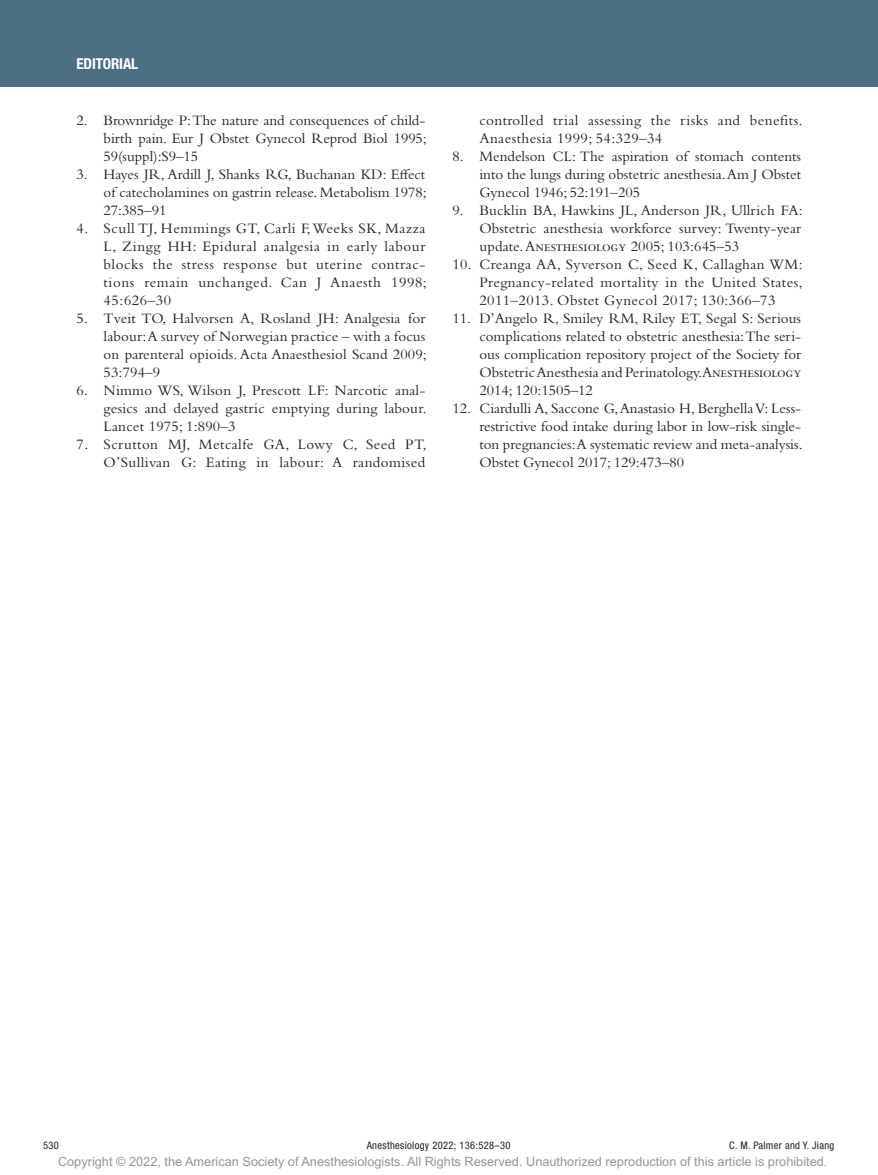
<style>
.page{position:relative;width:878px;height:1175px;background:#fff}
.page>*{position:absolute;margin:0;border:0;box-sizing:border-box;transform-origin:0 0}
.t1{font:15px/18px "Bembo Std";letter-spacing:.01em;color:#231f20;text-align:justify}
.t2{font:15px/18px "Bembo Std";letter-spacing:.03em;color:#231f20;text-align:right}
.t3{font:700 condensed 15px "Helvetica Neue LT Std";letter-spacing:-.01em;color:#fff}
.t4{font:12.75px "Arial MT Std";color:#939598}
.t5{font:condensed 10.5px "Helvetica Neue LT Std";letter-spacing:.03em;color:#231f20}
</style>
<div class="page">
<div style="left:0;top:0;width:878px;height:86px;background:#4d6f84"></div>
<p class="t3" style="left:77px;top:54px;width:63px">EDITORIAL</p>
<p class="t1" style="left:104px;top:111px;width:325px;text-indent:-27px">2. Brownridge P: The nature and consequences of child&shy;birth pain. Eur J Obstet Gynecol Reprod Biol 1995; 59(suppl):S9–15</p>
<p class="t1" style="left:104px;top:165px;width:325px;text-indent:-27px">3. Hayes JR, Ardill J, Shanks RG, Buchanan KD: Effect of catecholamines on gastrin release. Metabolism 1978; 27:385–91</p>
<p class="t1" style="left:104px;top:219px;width:325px;text-indent:-27px">4. Scull TJ, Hemmings GT, Carli F, Weeks SK, Mazza L, Zingg HH: Epidural analgesia in early labour blocks the stress response but uterine contrac&shy;tions remain unchanged. Can J Anaesth 1998; 45:626–30</p>
<p class="t1" style="left:104px;top:309px;width:325px;text-indent:-27px">5. Tveit TO, Halvorsen A, Rosland JH: Analgesia for labour: A survey of Norwegian practice – with a focus on parenteral opioids. Acta Anaesthesiol Scand 2009; 53:794–9</p>
<p class="t1" style="left:104px;top:381px;width:325px;text-indent:-27px">6. Nimmo WS, Wilson J, Prescott LF: Narcotic anal&shy;gesics and delayed gastric emptying during labour.<br>Lancet 1975; 1:890–3</p>
<p class="t2" style="left:77px;top:435px;width:352px">7. Scrutton MJ, Metcalfe GA, Lowy C, Seed PT,<br>O’Sullivan G: Eating in labour: A randomised</p>
<p class="t2" style="left:479px;top:111px;width:325px;text-align:left">controlled trial assessing the risks and benefits.<br>Anaesthesia 1999; 54:329–34</p>
<p class="t1" style="left:479px;top:147px;width:323px;text-indent:-27px">8. Mendelson CL: The aspiration of stomach contents into the lungs during obstetric anesthesia. Am J Obstet Gynecol 1946; 52:191–205</p>
<p class="t1" style="left:479px;top:201px;width:325px;text-indent:-27px">9. Bucklin BA, Hawkins JL, Anderson JR, Ullrich FA:<br>Obstetric anesthesia workforce survey: Twenty-year update. Anesthesiology 2005; 103:645–53</p>
<p class="t1" style="left:479px;top:255px;width:325px;text-indent:-27px">10. Creanga AA, Syverson C, Seed K, Callaghan WM:<br>Pregnancy-related mortality in the United States, 2011–2013. Obstet Gynecol 2017; 130:366–73</p>
<p class="t1" style="left:479px;top:309px;width:323px;text-indent:-27px">11. D’Angelo R, Smiley RM, Riley ET, Segal S: Serious complications related to obstetric anesthesia: The seri&shy;ous complication repository project of the Society for Obstetric Anesthesia and Perinatology.Anesthesiology 2014; 120:1505–12</p>
<p class="t1" style="left:479px;top:399px;width:325px;text-indent:-27px">12. Ciardulli A, Saccone G, Anastasio H, Berghella V: Less&shy;restrictive food intake during labor in low-risk single&shy;ton pregnancies:A systematic review and meta-analysis.<br>Obstet Gynecol 2017; 129:473–80</p>
<p class="t5" style="left:43px;top:1139px;width:17px">530</p>
<p class="t5" style="left:367px;top:1139px;width:145px">Anesthesiology 2022; 136:528–30</p>
<p class="t5" style="left:729px;top:1139px;width:107px">C. M. Palmer and Y. Jiang</p>
<p class="t4" style="left:58px;top:1154px;width:771px">Copyright © 2022, the American Society of Anesthesiologists. All Rights Reserved. Unauthorized reproduction of this article is prohibited.</p>
</div>
